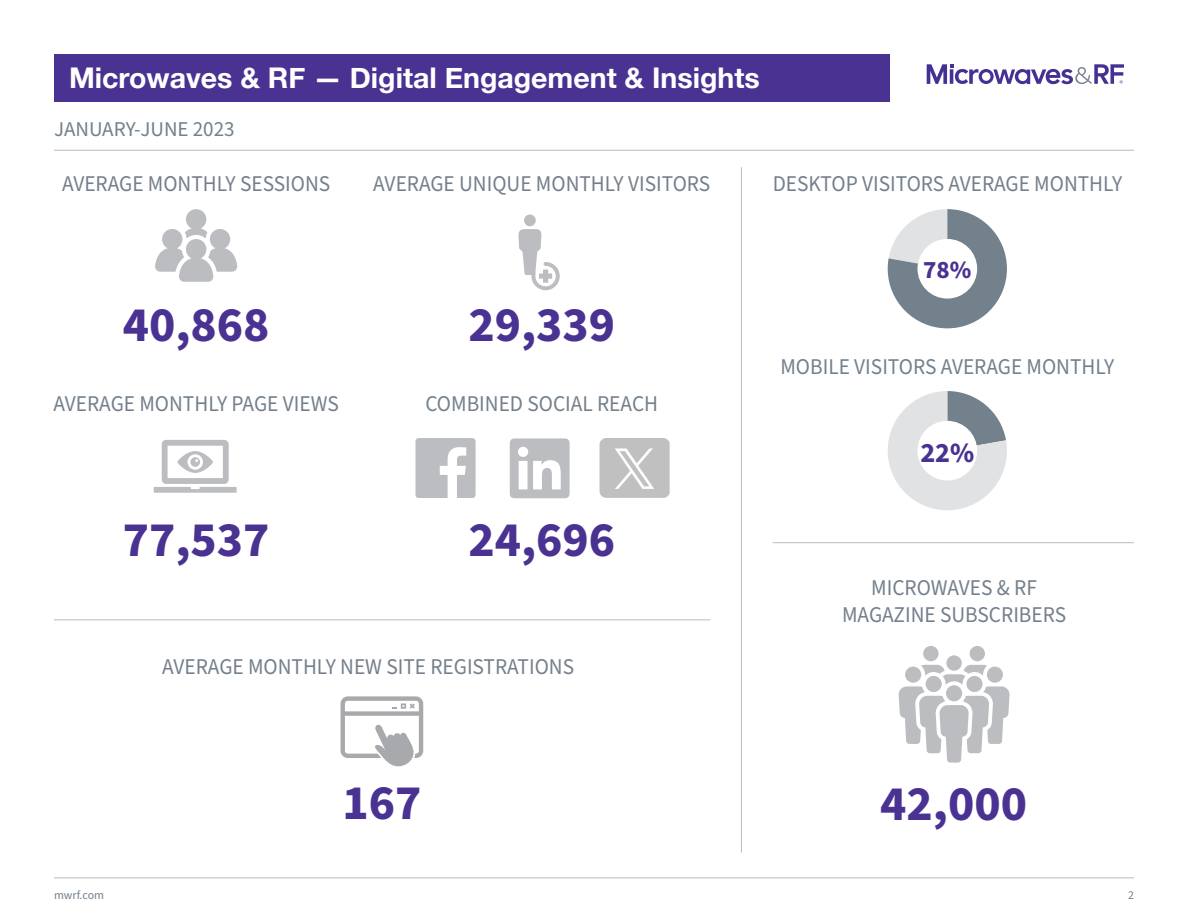
<style>
.page{position:relative;width:1188px;height:918px;background:#fff}
.page>*{position:absolute;margin:0;border:0;box-sizing:border-box;transform-origin:0 0}
.t1{font:700 49.5px "Source Sans Pro";color:#4a3292}
.t2{font:700 28.5px "Helvetica Neue";color:#fff}
.t3{font:700 28.05px "Source Sans Pro";color:#4a3292}
.t4{font:700 25.05px "Source Sans Pro";color:#4a3292}
.t5{font:22.5px "Source Sans Pro";color:#74808c;scale:.95 1}
.t6{font:21px "Source Sans Pro";color:#72818b}
.t7{font:12px "Source Sans Pro";color:#74808c}
</style>
<div class="page">
<div style="left:54px;top:54px;width:836px;height:47px;background:#4a3292"></div>
<hr style="left:54px;top:878px;width:1080px;height:1px;background:#bcbdc0">
<svg style="left:927px;top:64px;width:197px;height:20px"></svg>
<svg style="left:888px;top:209px;width:119px;height:119px"></svg>
<svg style="left:888px;top:391px;width:119px;height:119px"></svg>
<hr style="left:54px;top:150px;width:1080px;height:1px;background:#bcbdc0">
<hr style="left:773px;top:542px;width:361px;height:1px;background:#bcbdc0">
<hr style="left:54px;top:619px;width:656px;height:1px;background:#bcbdc0">
<svg style="left:154px;top:440px;width:83px;height:53px"></svg>
<svg style="left:155px;top:209px;width:83px;height:73px"></svg>
<div style="left:524px;top:215px;width:12px;height:11px;background:#bcbdc0;border-radius:50%"></div>
<svg style="left:518px;top:229px;width:42px;height:61px"></svg>
<svg style="left:341px;top:696px;width:82px;height:71px"></svg>
<hr style="left:741px;top:167px;width:1px;height:685px;background:#bcbdc0">
<svg style="left:898px;top:665px;width:112px;height:98px"></svg>
<div style="left:946px;top:655px;width:16px;height:16px;background:#bcbdc0;border-radius:50%"></div>
<div style="left:970px;top:646px;width:15px;height:15px;background:#bcbdc0;border-radius:50%"></div>
<div style="left:923px;top:646px;width:16px;height:15px;background:#bcbdc0;border-radius:50%"></div>
<div style="left:946px;top:685px;width:16px;height:16px;background:#bcbdc0;border-radius:50%"></div>
<div style="left:966px;top:676px;width:17px;height:16px;background:#bcbdc0;border-radius:50%"></div>
<div style="left:987px;top:667px;width:16px;height:16px;background:#bcbdc0;border-radius:50%"></div>
<div style="left:926px;top:676px;width:16px;height:16px;background:#bcbdc0;border-radius:50%"></div>
<div style="left:905px;top:667px;width:16px;height:16px;background:#bcbdc0;border-radius:50%"></div>
<div style="left:918px;top:239px;width:59px;height:60px;background:#fff;border-radius:50%"></div>
<div style="left:918px;top:421px;width:59px;height:59px;background:#fff;border-radius:50%"></div>
<svg style="left:510px;top:438px;width:60px;height:60px"></svg>
<img style="left:599px;top:438px;width:71px;height:60px">
<svg style="left:416px;top:438px;width:60px;height:60px"></svg>
<p class="t2" style="left:69px;top:56px;width:692px">Microwaves &amp; RF — Digital Engagement &amp; Insights</p>
<p class="t6" style="left:54px;top:115px;width:182px">JANUARY-JUNE 2023</p>
<p class="t5" style="left:62px;top:169px;width:284px">AVERAGE MONTHLY SESSIONS</p>
<p class="t5" style="left:373px;top:169px;width:356px">AVERAGE UNIQUE MONTHLY VISITORS</p>
<p class="t1" style="left:123px;top:291px;width:148px">40,868</p>
<p class="t5" style="left:54px;top:389px;width:302px">AVERAGE MONTHLY PAGE VIEWS</p>
<p class="t1" style="left:123px;top:506px;width:148px">77,537</p>
<p class="t1" style="left:468px;top:291px;width:148px">29,339</p>
<p class="t5" style="left:425px;top:389px;width:247px">COMBINED SOCIAL REACH</p>
<p class="t1" style="left:468px;top:506px;width:148px">24,696</p>
<p class="t5" style="left:162px;top:652px;width:435px">AVERAGE MONTHLY NEW SITE REGISTRATIONS</p>
<p class="t1" style="left:342px;top:769px;width:81px">167</p>
<p class="t5" style="left:773px;top:169px;width:369px">DESKTOP VISITORS AVERAGE MONTHLY</p>
<p class="t4" style="left:923px;top:253px;width:50px">78%</p>
<p class="t5" style="left:780px;top:351px;width:353px">MOBILE VISITORS AVERAGE MONTHLY</p>
<p class="t3" style="left:920px;top:433px;width:55px">22%</p>
<p class="t5" style="left:871px;top:573px;width:176px">MICROWAVES &amp; RF</p>
<p class="t5" style="left:842px;top:600px;width:237px">MAGAZINE SUBSCRIBERS</p>
<p class="t1" style="left:880px;top:770px;width:148px">42,000</p>
<p class="t7" style="left:54px;top:887px;width:52px">mwrf.com</p>
<p class="t7" style="left:1128px;top:887px;width:7px">2</p>
</div>
